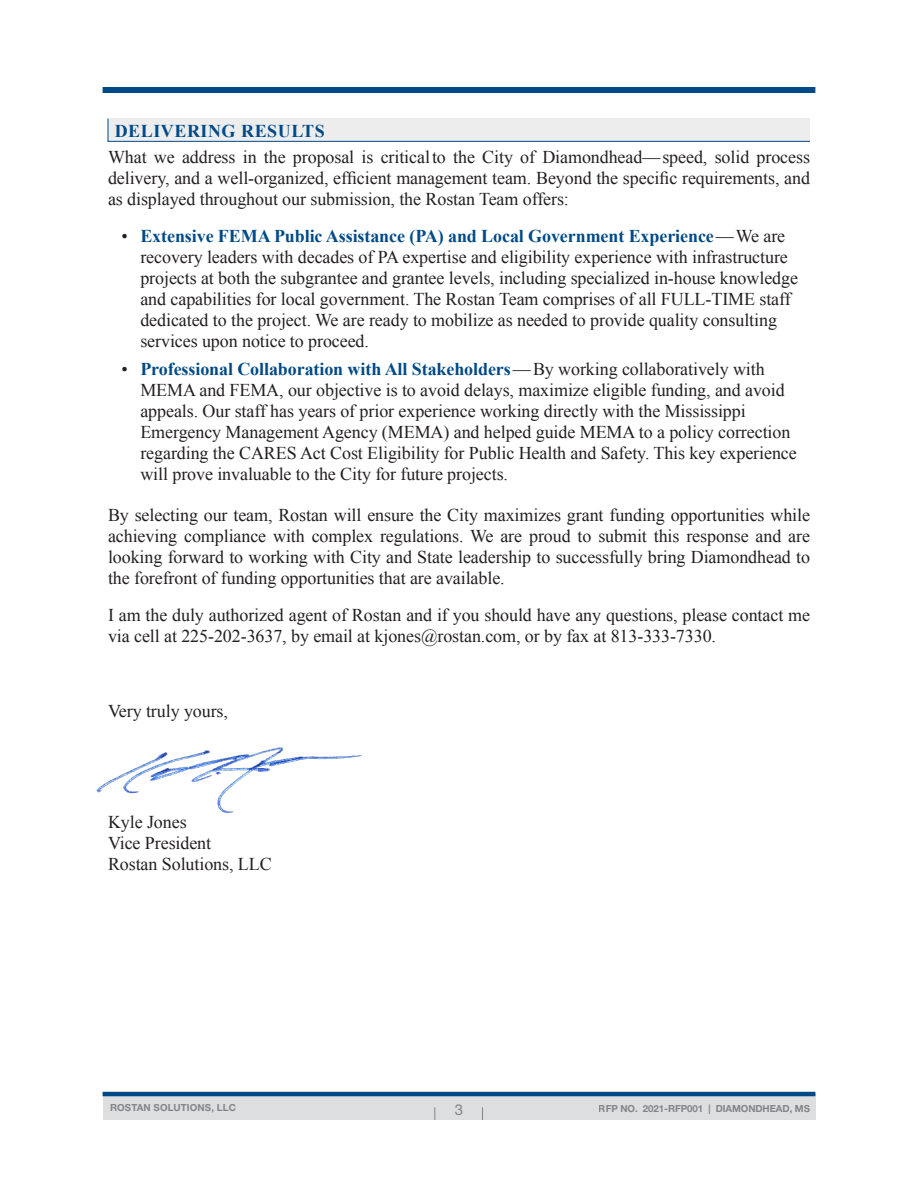
<style>
.page{position:relative;width:918px;height:1188px;background:#fff}
.page>*{position:absolute;margin:0;border:0;box-sizing:border-box;transform-origin:0 0}
.bullet_list{font:18px/21px "Times New Roman";letter-spacing:-.005em;color:#231f20}
.body_copy_just_no_hy{font:18px/21px "Times New Roman";letter-spacing:-.005em;color:#231f20;text-align:justify}
.subhead_wc_blue_whit{font:700 18px "Times New Roman";letter-spacing:.03em;color:#004a87}
.t1{font:15px "Helvetica Neue LT Std";color:#6c6d70}
.t2{font:700 9.75px "Helvetica Neue LT Std";letter-spacing:-.01em;color:#6c6d70}
.t3{font:700 9.75px "Helvetica Neue LT Std";letter-spacing:.01em;color:#6c6d70}
.s1{font-weight:700;color:#004a87}
</style>
<div class="page">
<div style="left:103px;top:87px;width:712px;height:6px;background:#004a87"></div>
<div style="left:103px;top:1094px;width:712px;height:26px;background:#dddee0"></div>
<hr style="left:103px;top:1092px;width:712px;height:4px;background:#004a87">
<svg style="left:434px;top:1107px;width:1px;height:13px"></svg>
<svg style="left:482px;top:1107px;width:1px;height:13px"></svg>
<svg style="left:107px;top:118px;width:703px;height:24px;background:#e2e6e9"></svg>
<img style="left:97px;top:747px;width:265px;height:67px">
<p class="subhead_wc_blue_whit" style="left:115px;top:119px;width:212px">DELIVERING RESULTS</p>
<p class="body_copy_just_no_hy" style="left:108px;top:146px;width:704px">What we address in the proposal is criticalto the City of Diamondhead—speed, solid process delivery, and a well-organized, efficient management team. Beyond the specific requirements, and as displayed throughout our submission, the Rostan Team offers:</p>
<p class="bullet_list" style="left:140px;top:225px;width:659px;text-indent:-19px">• <span class="s1">Extensive FEMA Public Assistance (PA) and Local Government Experience</span>—We are recovery leaders with decades of PA expertise and eligibility experience with infrastructure projects at both the subgrantee and grantee levels, including specialized in-house knowledge and capabilities for local government. The Rostan Team comprises of all FULL-TIME staff dedicated to the project. We are ready to mobilize as needed to provide quality consulting services upon notice to proceed.</p>
<p class="bullet_list" style="left:140px;top:358px;width:658px;text-indent:-19px">• <span class="s1">Professional Collaboration with All Stakeholders</span>—By working collaboratively with MEMA and FEMA, our objective is to avoid delays, maximize eligible funding, and avoid appeals. Our staff has years of prior experience working directly with the Mississippi Emergency Management Agency (MEMA) and helped guide MEMA to a policy correction regarding the CARES Act Cost Eligibility for Public Health and Safety. This key experience will prove invaluable to the City for future projects.</p>
<p class="body_copy_just_no_hy" style="left:108px;top:504px;width:704px">By selecting our team, Rostan will ensure the City maximizes grant funding opportunities while achieving compliance with complex regulations. We are proud to submit this response and are looking forward to working with City and State leadership to successfully bring Diamondhead to the forefront of funding opportunities that are available.</p>
<p class="body_copy_just_no_hy" style="left:108px;top:604px;width:704px">I am the duly authorized agent of Rostan and if you should have any questions, please contact me via cell at 225-202-3637, by email at kjones@rostan.com, or by fax at 813-333-7330.</p>
<p class="body_copy_just_no_hy" style="left:108px;top:700px;width:122px">Very truly yours,</p>
<p class="body_copy_just_no_hy" style="left:108px;top:811px;width:165px;text-align:left">Kyle Jones<br>Vice President<br>Rostan Solutions, LLC</p>
<p class="t3" style="left:110px;top:1102px;width:127px">ROSTAN SOLUTIONS, LLC</p>
<p class="t1" style="left:455px;top:1101px;width:10px">3</p>
<p class="t2" style="left:599px;top:1102px;width:213px">RFP NO. 2021-RFP001 | DIAMONDHEAD, MS</p>
</div>
